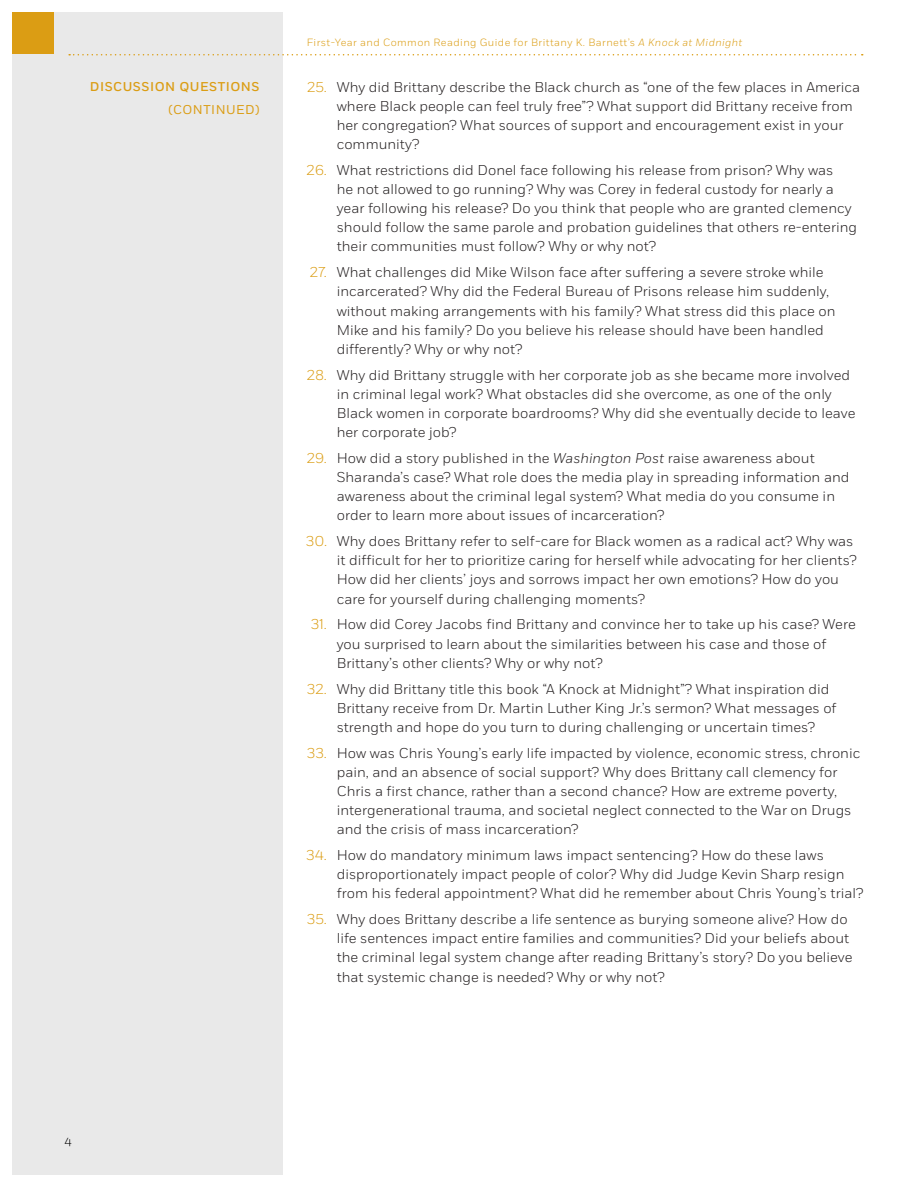
<style>
.page{position:relative;width:918px;height:1188px;background:#fff}
.page>*{position:absolute;margin:0;border:0;box-sizing:border-box;transform-origin:0 0}
.NL{font:300 14.25px/19.2px "Fort";color:#231f20}
.Categories_FR{font:500 12.75px "Fort";letter-spacing:.04em;color:#db9d14}
.Categories_CONT{font:12.75px "Fort";letter-spacing:.04em;color:#db9d14}
.Body_copy{font:300 12px "Fort";color:#000}
.RH{font:300 10.5px "Fort";letter-spacing:.04em;color:#db9d14}
.s1{font-style:italic}
.s2{color:#db9d14}
</style>
<div class="page">
<div style="left:12px;top:13px;width:271px;height:1162px;background:#e9e9e9"></div>
<div style="left:12px;top:13px;width:41px;height:41px;background:#db9d14"></div>
<svg style="left:69px;top:54px;width:794px;height:2px"></svg>
<p class="Categories_FR" style="left:90px;top:78px;width:171px">DISCUSSION QUESTIONS</p>
<p class="Categories_CONT" style="left:168px;top:102px;width:93px">(CONTINUED)</p>
<p class="RH" style="left:307px;top:36px;width:437px">First-Year and Common Reading Guide for Brittany K. Barnett’s <span class="s1">A Knock at Midnight</span></p>
<p class="NL" style="left:337px;top:77px;width:525px;text-indent:-30px"><span class="s2">25.</span> Why did Brittany describe the Black church as “one of the few places in America where Black people can feel truly free”? What support did Brittany receive from her congregation? What sources of support and encouragement exist in your community?</p>
<p class="NL" style="left:337px;top:160px;width:522px;text-indent:-30px"><span class="s2">26.</span> What restrictions did Donel face following his release from prison? Why was<br>he not allowed to go running? Why was Corey in federal custody for nearly a year following his release? Do you think that people who are granted clemency should follow the same parole and probation guidelines that others re-entering their communities must follow? Why or why not?</p>
<p class="NL" style="left:337px;top:263px;width:500px;text-indent:-27px"><span class="s2">27.</span> What challenges did Mike Wilson face after suffering a severe stroke while incarcerated? Why did the Federal Bureau of Prisons release him suddenly, without making arrangements with his family? What stress did this place on Mike and his family? Do you believe his release should have been handled differently? Why or why not?</p>
<p class="NL" style="left:337px;top:365px;width:520px;text-indent:-30px"><span class="s2">28.</span> Why did Brittany struggle with her corporate job as she became more involved in criminal legal work? What obstacles did she overcome, as one of the only Black women in corporate boardrooms? Why did she eventually decide to leave her corporate job?</p>
<p class="NL" style="left:337px;top:448px;width:514px;text-indent:-30px"><span class="s2">29.</span> How did a story published in the <span class="s1">Washington Post</span> raise awareness about Sharanda’s case? What role does the media play in spreading information and awareness about the criminal legal system? What media do you consume in order to learn more about issues of incarceration?</p>
<p class="NL" style="left:337px;top:532px;width:521px;text-indent:-31px"><span class="s2">30.</span> Why does Brittany refer to self-care for Black women as a radical act? Why was it difficult for her to prioritize caring for herself while advocating for her clients?<br>How did her clients’ joys and sorrows impact her own emotions? How do you care for yourself during challenging moments?</p>
<p class="NL" style="left:337px;top:615px;width:521px;text-indent:-26px"><span class="s2">31.</span> How did Corey Jacobs find Brittany and convince her to take up his case? Were you surprised to learn about the similarities between his case and those of<br>Brittany’s other clients? Why or why not?</p>
<p class="NL" style="left:337px;top:679px;width:501px;text-indent:-30px"><span class="s2">32.</span> Why did Brittany title this book “A Knock at Midnight”? What inspiration did<br>Brittany receive from Dr. Martin Luther King Jr.’s sermon? What messages of strength and hope do you turn to during challenging or uncertain times?</p>
<p class="NL" style="left:337px;top:743px;width:525px;text-indent:-30px"><span class="s2">33.</span> How was Chris Young’s early life impacted by violence, economic stress, chronic pain, and an absence of social support? Why does Brittany call clemency for Chris a first chance, rather than a second chance? How are extreme poverty, intergenerational trauma, and societal neglect connected to the War on Drugs and the crisis of mass incarceration?</p>
<p class="NL" style="left:337px;top:846px;width:528px;text-indent:-31px"><span class="s2">34.</span> How do mandatory minimum laws impact sentencing? How do these laws disproportionately impact people of color? Why did Judge Kevin Sharp resign from his federal appointment? What did he remember about Chris Young’s trial?</p>
<p class="NL" style="left:337px;top:910px;width:517px;text-indent:-30px"><span class="s2">35.</span> Why does Brittany describe a life sentence as burying someone alive? How do life sentences impact entire families and communities? Did your beliefs about the criminal legal system change after reading Brittany’s story? Do you believe that systemic change is needed? Why or why not?</p>
<p class="Body_copy" style="left:64px;top:1133px;width:9px">4</p>
</div>
